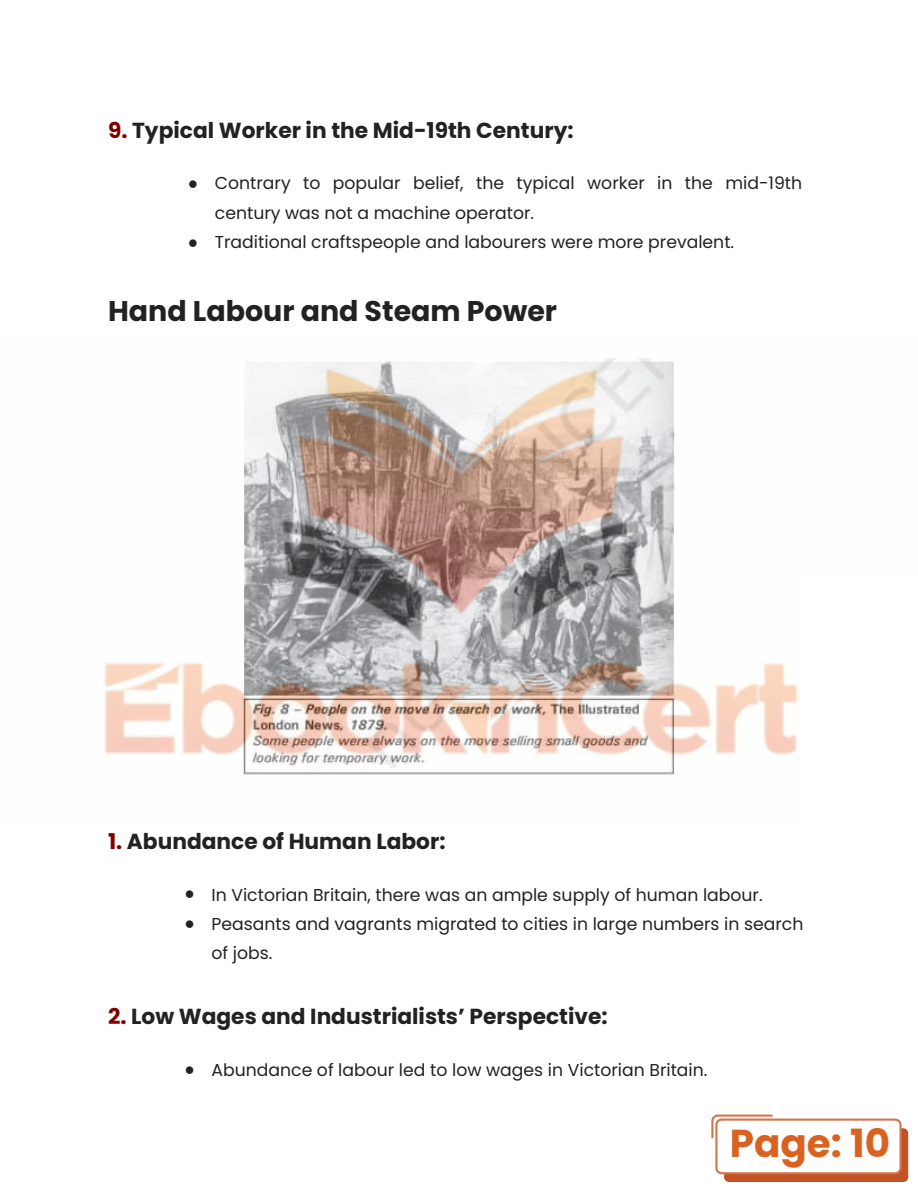
<style>
.page{position:relative;width:918px;height:1188px;background:#fff}
.page>*{position:absolute;margin:0;border:0;box-sizing:border-box;transform-origin:0 0}
.t1{font:700 38.85px "Poppins";color:#da6220}
.t2{font:700 28.5px "Poppins";color:#222}
.t3{font:700 21.75px "Poppins";color:#222}
.t4{font:17.25px/29.2px "Poppins";color:#222}
.t5{font:17.25px/29.2px "Arimo";color:#222}
.s1{color:#800000}
</style>
<div class="page">
<img style="left:104px;top:358px;width:696px;height:417px">
<div style="left:724px;top:1128px;width:184px;height:54px;background:#c25123;border-radius:5px"></div>
<svg style="left:711px;top:1115px;width:191px;height:59px"></svg>
<p class="t3" style="left:108px;top:115px;width:467px"><span class="s1">9.</span> Typical Worker in the Mid-19th Century:</p>
<p class="t5" style="left:188px;top:168px;width:12px">●</p>
<h3 class="t5" style="left:188px;top:228px;width:12px">●</h3>
<p class="t4" style="left:215px;top:169px;width:589px">Contrary to popular belief, the typical worker in the mid-19th century was not a machine operator.</p>
<p class="t4" style="left:215px;top:227px;width:521px">Traditional craftspeople and labourers were more prevalent.</p>
<p class="t2" style="left:108px;top:292px;width:451px">Hand Labour and Steam Power</p>
<p class="t3" style="left:108px;top:826px;width:339px"><span class="s1">1.</span> Abundance of Human Labor:</p>
<p class="t5" style="left:184px;top:879px;width:12px">● ●</p>
<p class="t4" style="left:212px;top:880px;width:593px">In Victorian Britain, there was an ample supply of human labour.<br>Peasants and vagrants migrated to cities in large numbers in search</p>
<h3 class="t4" style="left:212px;top:939px;width:62px">of jobs.</h3>
<p class="t3" style="left:108px;top:1001px;width:501px"><span class="s1">2.</span> Low Wages and Industrialists’ Perspective:</p>
<h2 class="t5" style="left:184px;top:1054px;width:12px">●</h2>
<p class="t4" style="left:212px;top:1055px;width:498px">Abundance of labour led to low wages in Victorian Britain.</p>
<h1 class="t1" style="left:730px;top:1116px;width:162px">Page: 10</h1>
</div>
